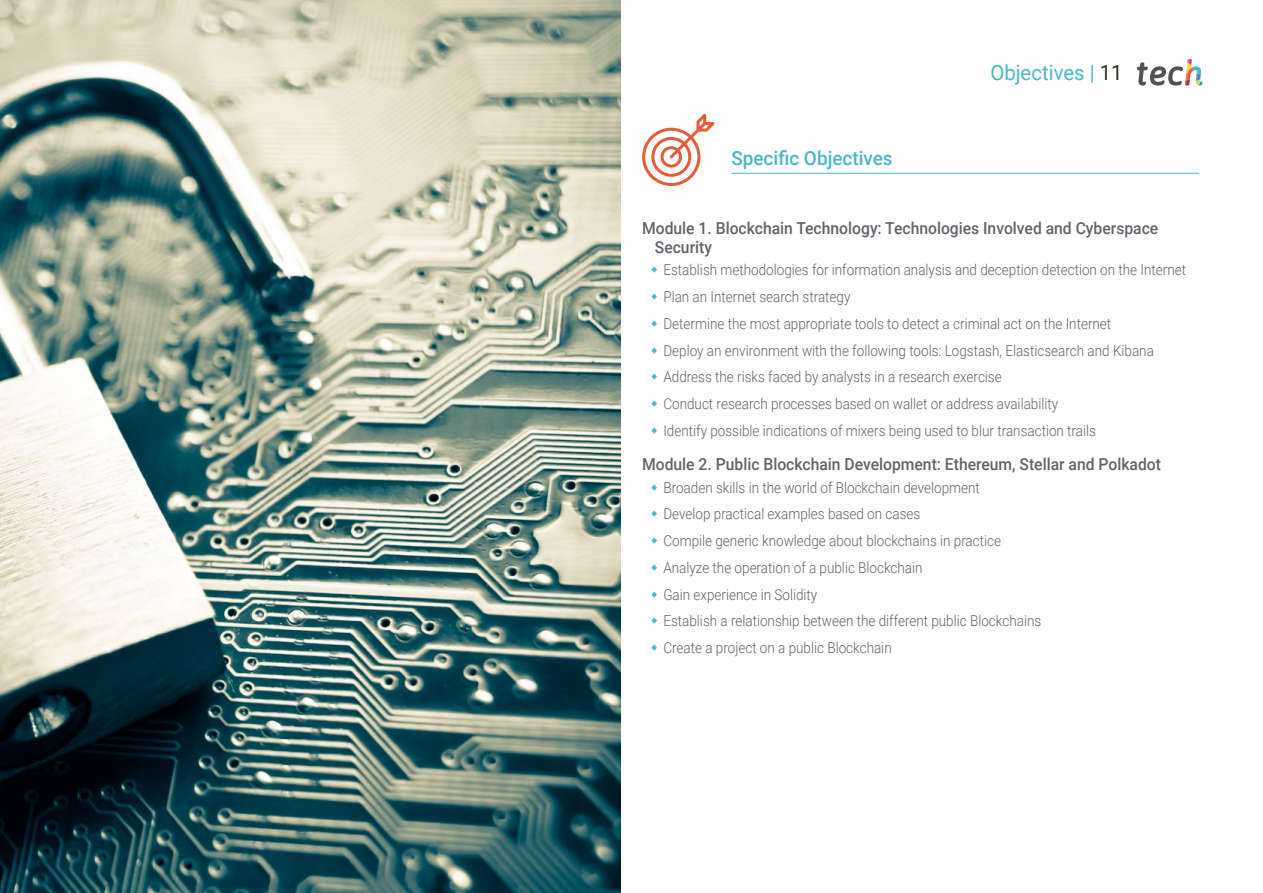
<style>
.page{position:relative;width:1263px;height:893px;background:#fff}
.page>*{position:absolute;margin:0;border:0;box-sizing:border-box;transform-origin:0 0}
.t1{font:21px "Roboto";color:#4db7c5}
.t2{font:500 19.5px "Roboto";color:#4db7c5}
.t3{font:500 16.5px/19.5px "Roboto";color:#61646a;scale:.95 1}
.t4{font:300 15px/26.7px "Roboto";color:#61646a;scale:.9 1}
.s1{color:#312e20}
</style>
<div class="page">
<svg style="left:1137px;top:59px;width:65px;height:27px"></svg>
<img style="left:0;top:0;width:621px;height:893px">
<hr style="left:731px;top:173px;width:468px;height:1px;background:#4db7c5">
<svg style="left:642px;top:114px;width:72px;height:72px"></svg>
<h2 class="t2" style="left:731px;top:144px;width:163px">Specific Objectives</h2>
<h1 class="t1" style="left:990px;top:57px;width:134px">Objectives | <span class="s1">11</span></h1>
<p class="t3" style="left:655px;top:217px;width:531px;text-indent:-13px">Module 1. Blockchain Technology: Technologies Involved and Cyberspace<br>Security</p>
<p class="t4" style="left:663px;top:256px;width:582px">Establish methodologies for information analysis and deception detection on the Internet Plan an Internet search strategy<br>Determine the most appropriate tools to detect a criminal act on the Internet<br>Deploy an environment with the following tools: Logstash, Elasticsearch and Kibana Address the risks faced by analysts in a research exercise<br>Conduct research processes based on wallet or address availability<br>Identify possible indications of mixers being used to blur transaction trails</p>
<p class="t3" style="left:642px;top:454px;width:548px">Module 2. Public Blockchain Development: Ethereum, Stellar and Polkadot</p>
<p class="t4" style="left:663px;top:473px;width:421px">Broaden skills in the world of Blockchain development<br>Develop practical examples based on cases<br>Compile generic knowledge about blockchains in practice Analyze the operation of a public Blockchain<br>Gain experience in Solidity<br>Establish a relationship between the different public Blockchains Create a project on a public Blockchain</p>
</div>
